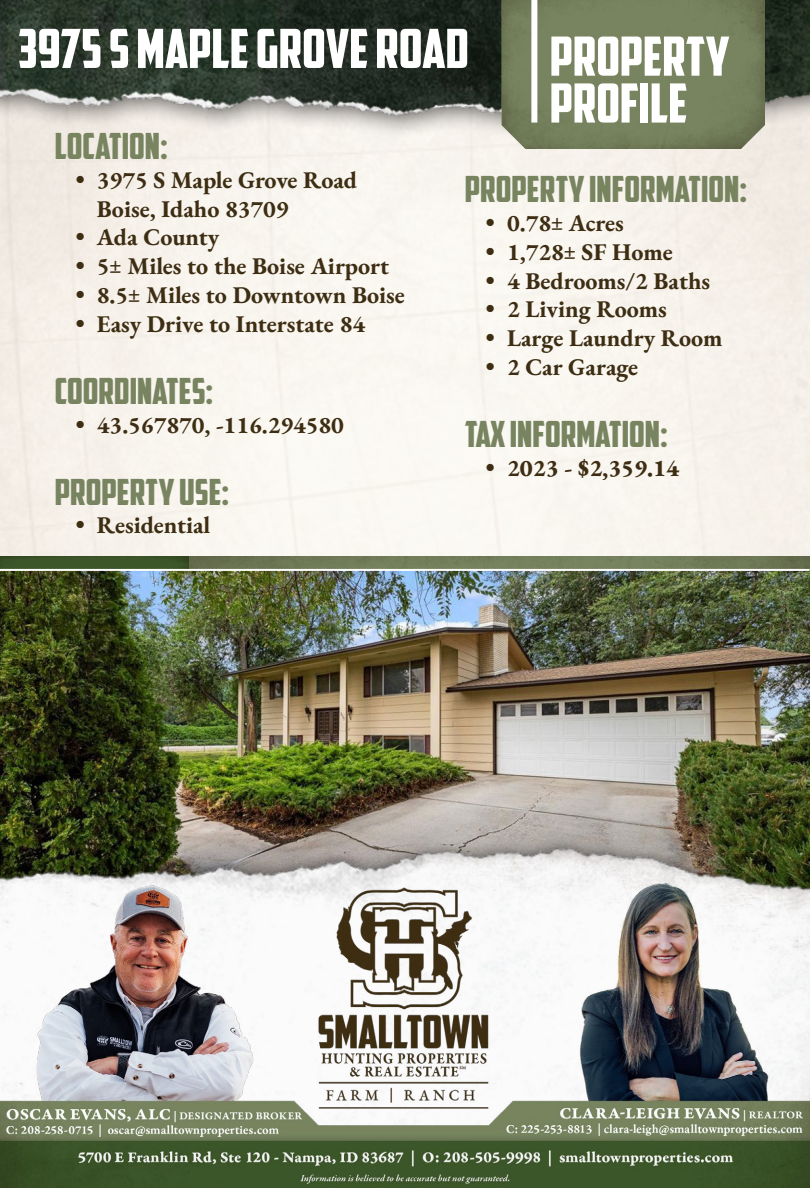
<style>
.page{position:relative;width:810px;height:1188px;background:#fff}
.page>*{position:absolute;margin:0;border:0;box-sizing:border-box;transform-origin:0 0}
.t1{font:54px/46.8px "American Captain";color:#fff}
.t2{font:36px "American Captain";color:#77845f}
.t3{font:24px/28.8px "EB Garamond";color:#3d2d12}
</style>
<div class="page">
<img style="left:0;top:169px;width:810px;height:388px">
<img style="left:0;top:0;width:810px;height:169px">
<img style="left:502px;top:0;width:263px;height:149px">
<div style="left:531px;top:0;width:6px;height:123px;background:#fff"></div>
<img style="left:0;top:571px;width:810px;height:227px">
<img style="left:189px;top:557px;width:621px;height:12px">
<div style="left:0;top:557px;width:189px;height:13px;background:#3c5629"></div>
<hr style="left:0;top:569px;width:810px;height:2px;background:#fff">
<img style="left:0;top:798px;width:810px;height:82px">
<img style="left:0;top:880px;width:810px;height:308px">
<h1 class="t1" style="left:18px;top:25px;width:452px">3975 S MAPLE GROVE ROAD</h1>
<h1 class="t1" style="left:550px;top:33px;width:181px">PROPERTY<br>PROFILE</h1>
<h2 class="t2" style="left:55px;top:124px;width:115px">LOCATION:</h2>
<p class="t3" style="left:97px;top:165px;width:262px;text-indent:-21px">• 3975 S Maple Grove Road<br>Boise, Idaho 83709</p>
<p class="t3" style="left:76px;top:223px;width:145px">• Ada County</p>
<p class="t3" style="left:76px;top:252px;width:315px">• 5± Miles to the Boise Airport</p>
<p class="t3" style="left:76px;top:281px;width:331px">• 8.5± Miles to Downtown Boise</p>
<p class="t3" style="left:76px;top:309px;width:291px">• Easy Drive to Interstate 84</p>
<h2 class="t2" style="left:55px;top:369px;width:160px">COORDINATES:</h2>
<p class="t3" style="left:76px;top:410px;width:270px">• 43.567870, -116.294580</p>
<h2 class="t2" style="left:465px;top:168px;width:284px">PROPERTY INFORMATION:</h2>
<p class="t3" style="left:486px;top:209px;width:139px">• 0.78± Acres</p>
<p class="t3" style="left:486px;top:237px;width:188px">• 1,728± SF Home</p>
<p class="t3" style="left:486px;top:266px;width:226px">• 4 Bedrooms/2 Baths</p>
<p class="t3" style="left:486px;top:295px;width:183px">• 2 Living Rooms</p>
<p class="t3" style="left:486px;top:324px;width:238px">• Large Laundry Room</p>
<p class="t3" style="left:486px;top:353px;width:154px">• 2 Car Garage</p>
<h2 class="t2" style="left:465px;top:412px;width:205px">TAX INFORMATION:</h2>
<p class="t3" style="left:486px;top:453px;width:195px">• 2023 - $2,359.14</p>
<h2 class="t2" style="left:55px;top:470px;width:176px">PROPERTY USE:</h2>
<p class="t3" style="left:76px;top:511px;width:136px">• Residential</p>
</div>
